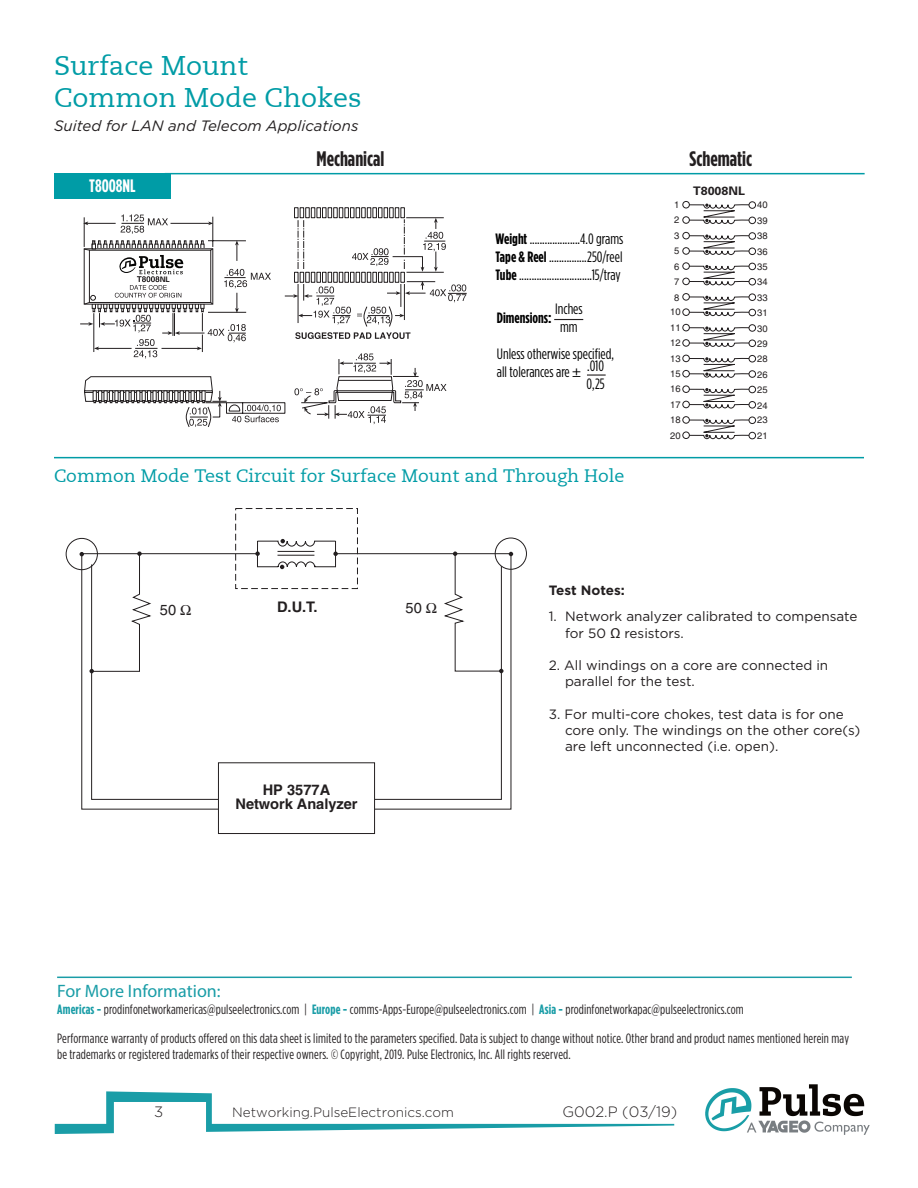
<style>
.page{position:relative;width:918px;height:1188px;background:#fff}
.page>*{position:absolute;margin:0;border:0;box-sizing:border-box;transform-origin:0 0}
.t1{font:27px/32.4px "Caecilia LT";color:#009ca6}
.t2{font:700 21px "Gotham Condensed";color:#231f20}
.t3{font:18px "Caecilia LT";color:#009ca6}
.t4{font:18px "Myriad Pro";color:#1a9da7}
.t5{font:700 18px "Gotham Condensed";color:#fff}
.t6{font:15px "Gotham Condensed";color:#000}
.t7{font:italic 15px "Gotham";color:#231f20}
.t8{font:300 15px "Gotham";color:#231f20}
.t9{font:700 15px "Gotham Condensed";color:#000}
.t10{font:700 14.7px/14.7px "Helvetica";letter-spacing:-.005em;color:#231f20;text-align:center}
.t11{font:14.7px "Helvetica";color:#231f20}
.t12{font:13.5px/28.8px "Gotham Condensed";letter-spacing:.01em;color:#231f20}
.t13{font:13.5px "Gotham";color:#231f20}
.t14{font:300 13.5px "Gotham";color:#231f20}
.t15{font:700 13.5px "Gotham";color:#231f20}
.t16{font:700 11.7px "Univers";color:#231f20;scale:1.05 1}
.t17{font:9.45px/15.5px "Helvetica";color:#231f20;text-align:justify}
.t18{font:700 7.65px "Univers";color:#231f20}
.s1{font-weight:700}
.s2{font-family:"Myriad"}
.s3{font-family:"Arial"}
.s4{font-weight:700;color:#1a9da7}
</style>
<div class="page">
<svg style="left:55px;top:1091px;width:619px;height:43px"></svg>
<hr style="left:54px;top:457px;width:810px;height:1px;background:#009ca6">
<div style="left:55px;top:173px;width:116px;height:25px;background:#009ca6"></div>
<hr style="left:165px;top:173px;width:700px;height:1px;background:#009ca6">
<hr style="left:213px;top:217px;width:1px;height:30px;background:#231f20">
<hr style="left:84px;top:217px;width:1px;height:30px;background:#231f20">
<hr style="left:171px;top:223px;width:38px;height:1px;background:#231f20">
<svg style="left:208px;top:221px;width:5px;height:4px"></svg>
<svg style="left:83px;top:214px;width:85px;height:20px"></svg>
<svg style="left:285px;top:208px;width:182px;height:131px"></svg>
<svg style="left:84px;top:376px;width:201px;height:51px"></svg>
<svg style="left:294px;top:353px;width:153px;height:71px"></svg>
<svg style="left:80px;top:240px;width:191px;height:119px"></svg>
<div style="left:683px;top:201px;width:7px;height:7px;border:1px solid #231f20;border-radius:50%"></div>
<div style="left:749px;top:202px;width:7px;height:6px;border:1px solid #231f20;border-radius:50%"></div>
<div style="left:749px;top:217px;width:7px;height:7px;border:1px solid #231f20;border-radius:50%"></div>
<svg style="left:683px;top:204px;width:66px;height:20px"></svg>
<div style="left:683px;top:232px;width:6px;height:7px;background:#5d5a5b;border-radius:50%"></div>
<div style="left:683px;top:232px;width:7px;height:7px;border:1px solid #231f20;border-radius:50%"></div>
<div style="left:749px;top:233px;width:7px;height:6px;border:1px solid #231f20;border-radius:50%"></div>
<div style="left:749px;top:248px;width:7px;height:7px;border:1px solid #231f20;border-radius:50%"></div>
<svg style="left:683px;top:234px;width:66px;height:21px"></svg>
<div style="left:749px;top:263px;width:7px;height:7px;border:1px solid #231f20;border-radius:50%"></div>
<div style="left:749px;top:278px;width:7px;height:7px;border:1px solid #231f20;border-radius:50%"></div>
<svg style="left:683px;top:263px;width:66px;height:22px"></svg>
<div style="left:683px;top:293px;width:7px;height:7px;border:1px solid #231f20;border-radius:50%"></div>
<div style="left:749px;top:294px;width:7px;height:7px;border:1px solid #231f20;border-radius:50%"></div>
<div style="left:749px;top:309px;width:7px;height:7px;border:1px solid #231f20;border-radius:50%"></div>
<svg style="left:683px;top:294px;width:66px;height:22px"></svg>
<div style="left:683px;top:324px;width:6px;height:7px;background:#585556;border-radius:50%"></div>
<div style="left:683px;top:324px;width:7px;height:7px;border:1px solid #231f20;border-radius:50%"></div>
<div style="left:749px;top:325px;width:7px;height:6px;border:1px solid #231f20;border-radius:50%"></div>
<div style="left:749px;top:340px;width:7px;height:7px;border:1px solid #231f20;border-radius:50%"></div>
<svg style="left:683px;top:326px;width:66px;height:21px"></svg>
<div style="left:683px;top:355px;width:7px;height:7px;border:1px solid #231f20;border-radius:50%"></div>
<div style="left:749px;top:355px;width:7px;height:7px;border:1px solid #231f20;border-radius:50%"></div>
<div style="left:683px;top:370px;width:7px;height:7px;border:1px solid #231f20;border-radius:50%"></div>
<div style="left:749px;top:371px;width:7px;height:6px;border:1px solid #231f20;border-radius:50%"></div>
<svg style="left:689px;top:357px;width:60px;height:21px"></svg>
<div style="left:749px;top:386px;width:7px;height:7px;border:1px solid #231f20;border-radius:50%"></div>
<div style="left:749px;top:401px;width:7px;height:7px;border:1px solid #231f20;border-radius:50%"></div>
<svg style="left:683px;top:386px;width:66px;height:22px"></svg>
<div style="left:749px;top:417px;width:7px;height:7px;border:1px solid #231f20;border-radius:50%"></div>
<div style="left:749px;top:432px;width:7px;height:7px;border:1px solid #231f20;border-radius:50%"></div>
<svg style="left:683px;top:417px;width:66px;height:22px"></svg>
<svg style="left:587px;top:374px;width:19px;height:2px"></svg>
<svg style="left:554px;top:319px;width:29px;height:1px"></svg>
<svg style="left:81px;top:553px;width:431px;height:257px"></svg>
<svg style="left:444px;top:552px;width:69px;height:121px"></svg>
<svg style="left:80px;top:551px;width:71px;height:122px"></svg>
<div style="left:66px;top:538px;width:32px;height:32px;border:1px solid #231f20;border-radius:50%"></div>
<div style="left:235px;top:508px;width:123px;height:81px;border:1px dashed #231f20"></div>
<svg style="left:91px;top:564px;width:411px;height:236px"></svg>
<div style="left:495px;top:538px;width:32px;height:32px;border:1px solid #231f20;border-radius:50%"></div>
<div style="left:218px;top:763px;width:157px;height:71px;background:#fff"></div>
<div style="left:218px;top:762px;width:157px;height:72px;border:1px solid #231f20"></div>
<svg style="left:255px;top:539px;width:83px;height:30px"></svg>
<hr style="left:57px;top:977px;width:795px;height:1px;background:#1a9da7">
<img style="left:705px;top:1084px;width:164px;height:51px">
<svg style="left:181px;top:605px;width:10px;height:10px"></svg>
<svg style="left:426px;top:603px;width:11px;height:10px"></svg>
<h1 class="t1" style="left:54px;top:50px;width:309px">Surface Mount<br>Common Mode Chokes</h1>
<p class="t7" style="left:54px;top:116px;width:306px">Suited for LAN and Telecom Applications</p>
<p class="t5" style="left:89px;top:175px;width:48px">T8008NL</p>
<p class="t18" style="left:160px;top:275px;width:12px">NL</p>
<p class="t2" style="left:316px;top:146px;width:69px">Mechanical</p>
<p class="t2" style="left:690px;top:146px;width:64px">Schematic</p>
<p class="t6" style="left:496px;top:230px;width:129px"><span class="s1">Weight</span> ....................4.0 grams</p>
<p class="t6" style="left:496px;top:248px;width:128px"><span class="s1">Tape &amp; Reel</span> ...............250/reel</p>
<p class="t6" style="left:496px;top:266px;width:127px"><span class="s1">Tube</span> .............................15/tray</p>
<p class="t9" style="left:497px;top:309px;width:56px">Dimensions:</p>
<p class="t6" style="left:497px;top:345px;width:119px">Unless otherwise specified,</p>
<p class="t6" style="left:497px;top:363px;width:86px">all tolerances are <span class="s2">±</span></p>
<p class="t6" style="left:555px;top:301px;width:29px">Inches</p>
<p class="t6" style="left:560px;top:319px;width:19px">mm</p>
<p class="t6" style="left:587px;top:358px;width:18px">.010</p>
<p class="t6" style="left:587px;top:376px;width:20px">0,25</p>
<p class="t17" style="left:674px;top:197px;width:7px;line-height:15px">1<br>2</p>
<p class="t17" style="left:674px;top:228px;width:7px">3<br>5<br>6<br>7</p>
<p class="t17" style="left:670px;top:290px;width:12px;line-height:14.5px;text-align:center">8<br>10</p>
<p class="t17" style="left:670px;top:320px;width:12px">11<br>12<br>13<br>15<br>16<br>17<br>18<br>20</p>
<p class="t16" style="left:693px;top:184px;width:51px">T8008NL</p>
<p class="t17" style="left:757px;top:197px;width:12px">40<br>39<br>38<br>36<br>35<br>34<br>33</p>
<p class="t17" style="left:757px;top:305px;width:12px">31<br>30<br>29<br>28<br>26<br>25<br>24</p>
<p class="t17" style="left:757px;top:412px;width:12px">23<br>21</p>
<p class="t3" style="left:54px;top:466px;width:572px">Common Mode Test Circuit for Surface Mount and Through Hole</p>
<p class="t11" style="left:160px;top:601px;width:18px">50</p>
<p class="t10" style="left:277px;top:599px;width:42px">D.U.T.</p>
<p class="t11" style="left:406px;top:599px;width:18px">50</p>
<p class="t10" style="left:236px;top:782px;width:123px">HP 3577A<br>Network Analyzer</p>
<p class="t15" style="left:549px;top:582px;width:77px">Test Notes:</p>
<p class="t13" style="left:549px;top:608px;width:310px">1. Network analyzer calibrated to compensate</p>
<p class="t13" style="left:565px;top:624px;width:120px">for 50 <span class="s3">Ω</span> resistors.</p>
<p class="t13" style="left:549px;top:657px;width:281px">2. All windings on a core are connected in</p>
<p class="t13" style="left:565px;top:673px;width:131px">parallel for the test.</p>
<p class="t13" style="left:549px;top:705px;width:297px">3. For multi-core chokes, test data is for one</p>
<p class="t13" style="left:565px;top:721px;width:297px">core only. The windings on the other core(s)</p>
<p class="t13" style="left:565px;top:738px;width:215px">are left unconnected (i.e. open).</p>
<h3 class="t4" style="left:57px;top:980px;width:165px">For More Information:</h3>
<p class="t12" style="left:57px;top:995px;width:793px"><span class="s4">Americas -</span> prodinfonetworkamericas@pulseelectronics.com | <span class="s4">Europe -</span> comms-Apps-Europe@pulseelectronics.com | <span class="s4">Asia -</span> prodinfonetworkapac@pulseelectronics.com<br>Performance warranty of products offered on this data sheet is limited to the parameters specified. Data is subject to change without notice. Other brand and product names mentioned herein may</p>
<p class="t12" style="left:57px;top:1040px;width:515px">be trademarks or registered trademarks of their respective owners. © Copyright, 2019. Pulse Electronics, Inc. All rights reserved.</p>
<p class="t8" style="left:154px;top:1103px;width:11px">3</p>
<p class="t14" style="left:232px;top:1104px;width:223px">Networking.PulseElectronics.com</p>
<p class="t8" style="left:562px;top:1103px;width:116px">G002.P (03/19)</p>
</div>
